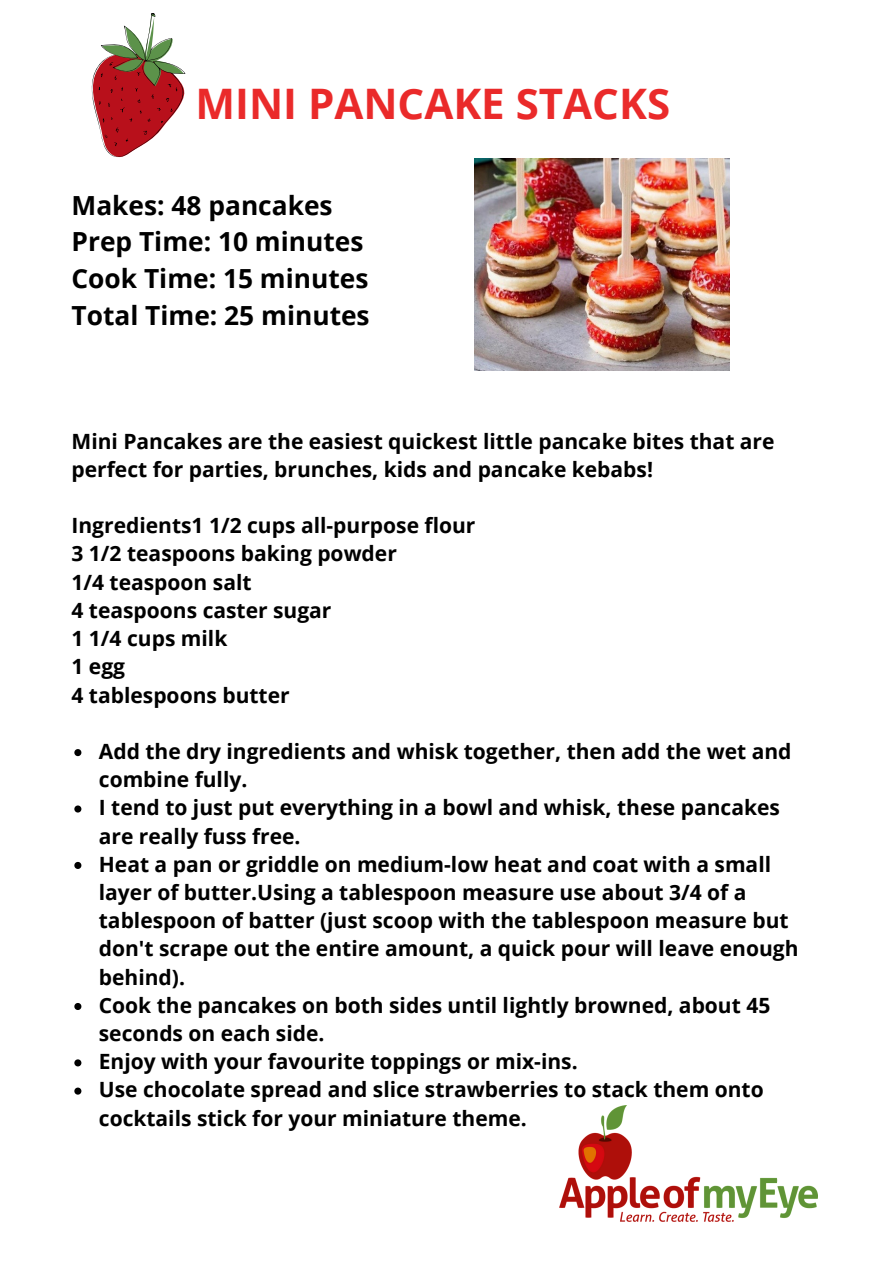
<style>
.page{position:relative;width:894px;height:1264px;background:#fff}
.page>*{position:absolute;margin:0;border:0;box-sizing:border-box;transform-origin:0 0}
.t1{font:700 42px "Open Sans";color:#ea2a2a}
.t2{font:700 26.25px/36.6px "Open Sans";color:#000}
.t3{font:700 21px/28.2px "Open Sans";color:#000}
</style>
<div class="page">
<svg style="left:74px;top:749px;width:7px;height:7px"></svg>
<svg style="left:74px;top:805px;width:7px;height:7px"></svg>
<svg style="left:74px;top:861px;width:7px;height:8px"></svg>
<svg style="left:74px;top:1003px;width:7px;height:7px"></svg>
<svg style="left:74px;top:1059px;width:7px;height:7px"></svg>
<svg style="left:74px;top:1087px;width:7px;height:7px"></svg>
<img style="left:474px;top:159px;width:255px;height:212px">
<img style="left:559px;top:1105px;width:257px;height:116px">
<svg style="left:92px;top:13px;width:93px;height:144px"></svg>
<h1 class="t1" style="left:195px;top:74px;width:476px">MINI PANCAKE STACKS</h1>
<p class="t2" style="left:71px;top:186px;width:299px">Makes: 48 pancakes<br>Prep Time: 10 minutes<br>Cook Time: 15 minutes<br>Total Time: 25 minutes</p>
<p class="t3" style="left:71px;top:426px;width:704px">Mini Pancakes are the easiest quickest little pancake bites that are perfect for parties, brunches, kids and pancake kebabs!</p>
<p class="t3" style="left:71px;top:511px;width:405px">Ingredients1 1/2 cups all-purpose flour<br>3 1/2 teaspoons baking powder<br>1/4 teaspoon salt<br>4 teaspoons caster sugar<br>1 1/4 cups milk<br>1 egg<br>4 tablespoons butter</p>
<p class="t3" style="left:99px;top:736px;width:701px">Add the dry ingredients and whisk together, then add the wet and combine fully.<br>I tend to just put everything in a bowl and whisk, these pancakes are really fuss free.<br>Heat a pan or griddle on medium-low heat and coat with a small layer of butter.Using a tablespoon measure use about 3/4 of a tablespoon of batter (just scoop with the tablespoon measure but don't scrape out the entire amount, a quick pour will leave enough behind).<br>Cook the pancakes on both sides until lightly browned, about 45 seconds on each side.<br>Enjoy with your favourite toppings or mix-ins.<br>Use chocolate spread and slice strawberries to stack them onto cocktails stick for your miniature theme.</p>
</div>
